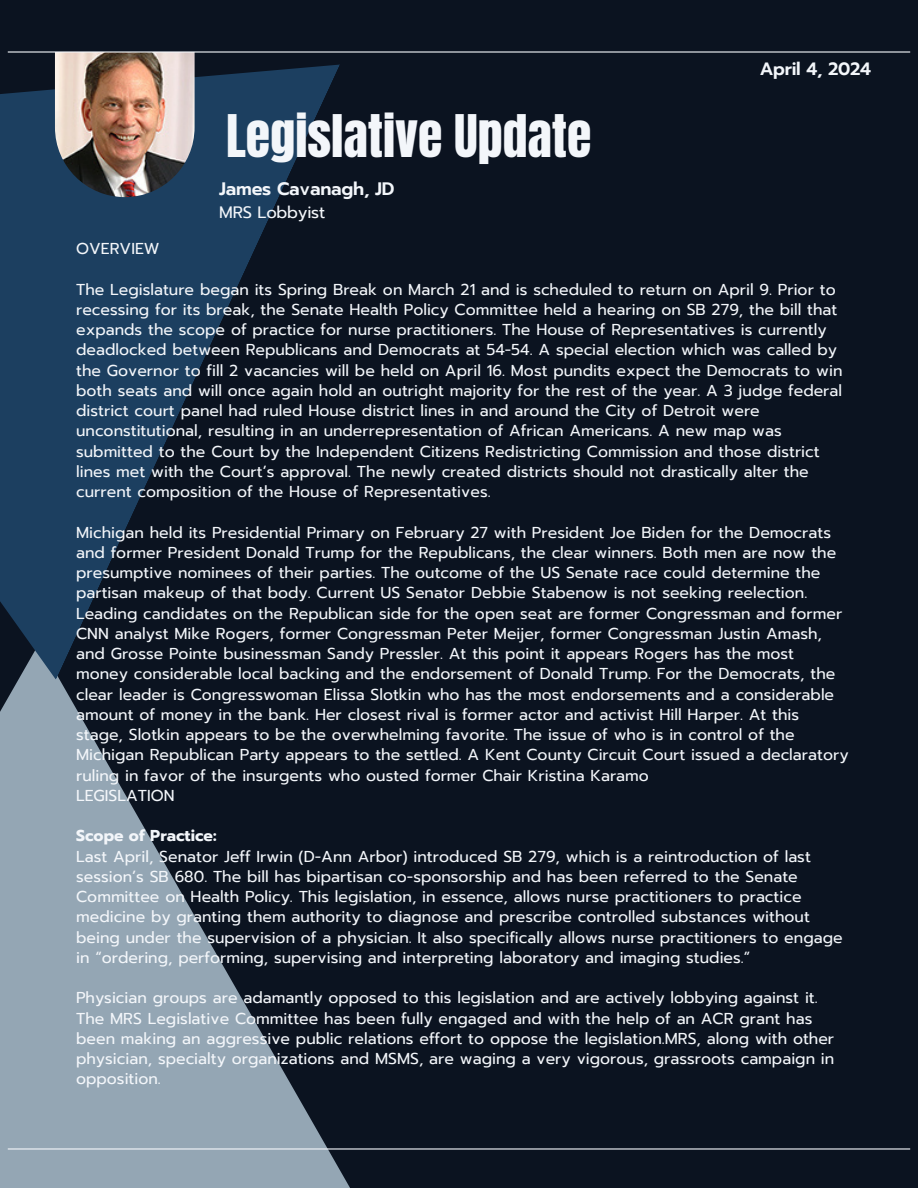
<style>
.page{position:relative;width:918px;height:1188px;background:#0b1320}
.page>*{position:absolute;margin:0;border:0;box-sizing:border-box;transform-origin:0 0}
.t1{font:49.95px "Anton";color:#f3f6fa}
.t2{font:600 18px "Prompt";letter-spacing:-.015em;color:#f3f6fa}
.t3{font:600 17.85px "Prompt";letter-spacing:-.015em;color:#f3f6fa}
.t4{font:16.5px "Prompt";letter-spacing:-.015em;color:#f3f6fa}
.t5{font:15.75px/20.2px "Prompt";color:#f3f6fa}
.t6{font:700 15.75px "Prompt";color:#f3f6fa}
</style>
<div class="page">
<svg style="left:0;top:680px;width:350px;height:508px;fill:#94a6b4"></svg>
<svg style="left:0;top:65px;width:340px;height:615px;fill:#1c3f60"></svg>
<img style="left:55px;top:53px;width:140px;height:144px">
<hr style="left:8px;top:51px;width:902px;height:2px;background:#f3f6fa">
<hr style="left:8px;top:1148px;width:902px;height:2px;background:#f3f6fa">
<p class="t1" style="left:226px;top:100px;width:367px">Legislative Update</p>
<p class="t2" style="left:219px;top:176px;width:177px">James Cavanagh, JD</p>
<p class="t4" style="left:219px;top:200px;width:107px">MRS Lobbyist</p>
<p class="t3" style="left:760px;top:55px;width:113px">April 4, 2024</p>
<p class="t5" style="left:76px;top:239px;width:85px">OVERVIEW</p>
<h2 class="t5" style="left:76px;top:279px;width:768px">The Legislature began its Spring Break on March 21 and is scheduled to return on April 9. Prior to recessing for its break, the Senate Health Policy Committee held a hearing on SB 279, the bill that expands the scope of practice for nurse practitioners. The House of Representatives is currently deadlocked between Republicans and Democrats at 54-54. A special election which was called by the Governor to fill 2 vacancies will be held on April 16. Most pundits expect the Democrats to win both seats and will once again hold an outright majority for the rest of the year. A 3 judge federal district court panel had ruled House district lines in and around the City of Detroit were unconstitutional, resulting in an underrepresentation of African Americans. A new map was submitted to the Court by the Independent Citizens Redistricting Commission and those district lines met with the Court’s approval. The newly created districts should not drastically alter the current composition of the House of Representatives.</h2>
<h1 class="t5" style="left:76px;top:522px;width:774px">Michigan held its Presidential Primary on February 27 with President Joe Biden for the Democrats and former President Donald Trump for the Republicans, the clear winners. Both men are now the presumptive nominees of their parties. The outcome of the US Senate race could determine the partisan makeup of that body. Current US Senator Debbie Stabenow is not seeking reelection.<br>Leading candidates on the Republican side for the open seat are former Congressman and former CNN analyst Mike Rogers, former Congressman Peter Meijer, former Congressman Justin Amash, and Grosse Pointe businessman Sandy Pressler. At this point it appears Rogers has the most money considerable local backing and the endorsement of Donald Trump. For the Democrats, the clear leader is Congresswoman Elissa Slotkin who has the most endorsements and a considerable amount of money in the bank. Her closest rival is former actor and activist Hill Harper. At this stage, Slotkin appears to be the overwhelming favorite. The issue of who is in control of the Michigan Republican Party appears to the settled. A Kent County Circuit Court issued a declaratory ruling in favor of the insurgents who ousted former Chair Kristina Karamo</h1>
<p class="t5" style="left:76px;top:785px;width:100px">LEGISLATION</p>
<p class="t6" style="left:76px;top:824px;width:142px">Scope of Practice:</p>
<p class="t5" style="left:76px;top:846px;width:768px">Last April, Senator Jeff Irwin (D-Ann Arbor) introduced SB 279, which is a reintroduction of last session’s SB 680. The bill has bipartisan co-sponsorship and has been referred to the Senate Committee on Health Policy. This legislation, in essence, allows nurse practitioners to practice medicine by granting them authority to diagnose and prescribe controlled substances without being under the supervision of a physician. It also specifically allows nurse practitioners to engage in “ordering, performing, supervising and interpreting laboratory and imaging studies.”</p>
<p class="t5" style="left:76px;top:988px;width:760px">Physician groups are adamantly opposed to this legislation and are actively lobbying against it.<br>The MRS Legislative Committee has been fully engaged and with the help of an ACR grant has been making an aggressive public relations effort to oppose the legislation.MRS, along with other physician, specialty organizations and MSMS, are waging a very vigorous, grassroots campaign in opposition.</p>
</div>
